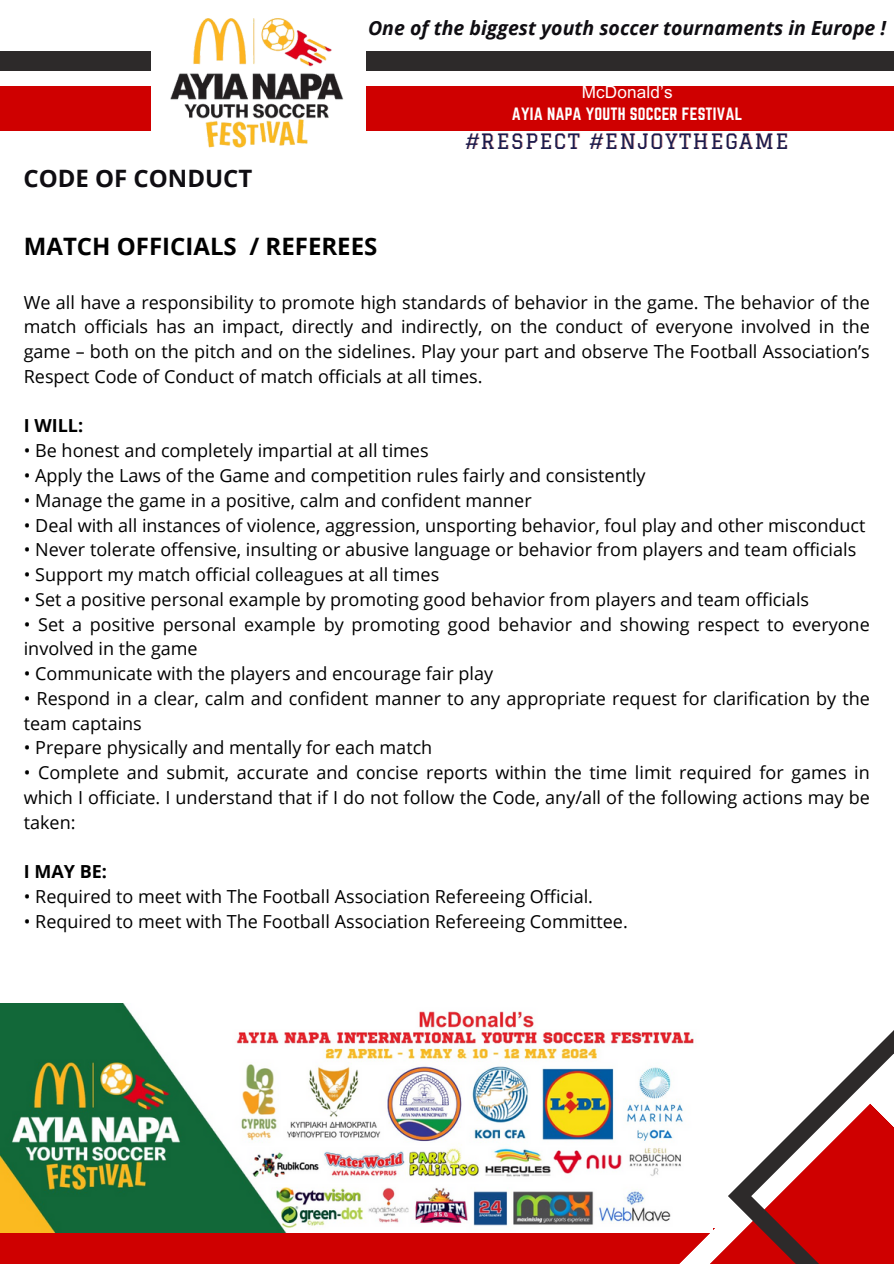
<style>
.page{position:relative;width:894px;height:1264px;background:#fff}
.page>*{position:absolute;margin:0;border:0;box-sizing:border-box;transform-origin:0 0}
.t1{font:700 24px "Open Sans";color:#000}
.t2{font:700 24px "Open Sans";color:#0f0d12}
.t3{font:20.7px "Graduate";letter-spacing:.07em;color:#191c4e}
.t4{font:italic 700 19.5px "Open Sans";color:#0f0d12}
.t5{font:18px/24.8px "Open Sans";color:#000;text-align:justify}
.t6{font:700 18px "Open Sans";color:#000}
.t7{font:17.1px "Arial MT Pro";letter-spacing:.01em;color:#fff}
.t8{font:15.6px "Norwester";letter-spacing:.01em;color:#fff}
</style>
<div class="page">
<div style="left:0;top:1227px;width:741px;height:36px;background:#cf0000"></div>
<svg style="left:650px;top:1031px;width:243px;height:232px"></svg>
<div style="left:366px;top:51px;width:527px;height:20px;background:#2d2a2a"></div>
<div style="left:0;top:51px;width:151px;height:20px;background:#2d2a2a"></div>
<div style="left:366px;top:86px;width:527px;height:44px;background:#cf0000"></div>
<div style="left:0;top:86px;width:151px;height:44px;background:#cf0000"></div>
<img style="left:170px;top:18px;width:174px;height:130px">
<img style="left:0;top:1003px;width:712px;height:229px">
<h4 class="t4" style="left:368px;top:14px;width:519px">One of the biggest youth soccer tournaments in Europe !</h4>
<h4 class="t7" style="left:581px;top:85px;width:92px">McDonald’s</h4>
<h4 class="t8" style="left:511px;top:105px;width:232px">AYIA NAPA YOUTH SOCCER FESTIVAL</h4>
<p class="t2" style="left:23px;top:161px;width:230px">CODE OF CONDUCT</p>
<h1 class="t3" style="left:465px;top:129px;width:324px">#RESPECT #ENJOYTHEGAME</h1>
<h3 class="t1" style="left:24px;top:229px;width:355px">MATCH OFFICIALS / REFEREES</h3>
<p class="t5" style="left:24px;top:289px;width:847px">We all have a responsibility to promote high standards of behavior in the game. The behavior of the match officials has an impact, directly and indirectly, on the conduct of everyone involved in the game – both on the pitch and on the sidelines. Play your part and observe The Football Association’s Respect Code of Conduct of match officials at all times.</p>
<p class="t6" style="left:24px;top:413px;width:61px">I WILL:</p>
<p class="t5" style="left:24px;top:438px;width:406px">• Be honest and completely impartial at all times</p>
<p class="t5" style="left:24px;top:462px;width:623px">• Apply the Laws of the Game and competition rules fairly and consistently</p>
<p class="t5" style="left:24px;top:487px;width:509px">• Manage the game in a positive, calm and confident manner</p>
<p class="t5" style="left:24px;top:512px;width:843px">• Deal with all instances of violence, aggression, unsporting behavior, foul play and other misconduct</p>
<p class="t5" style="left:24px;top:537px;width:833px">• Never tolerate offensive, insulting or abusive language or behavior from players and team officials</p>
<p class="t5" style="left:24px;top:561px;width:417px">• Support my match official colleagues at all times</p>
<p class="t5" style="left:24px;top:586px;width:786px">• Set a positive personal example by promoting good behavior from players and team officials</p>
<p class="t5" style="left:24px;top:611px;width:847px">• Set a positive personal example by promoting good behavior and showing respect to everyone involved in the game</p>
<p class="t5" style="left:24px;top:660px;width:470px">• Communicate with the players and encourage fair play</p>
<p class="t5" style="left:24px;top:685px;width:847px">• Respond in a clear, calm and confident manner to any appropriate request for clarification by the team captains</p>
<p class="t5" style="left:24px;top:735px;width:410px">• Prepare physically and mentally for each match</p>
<p class="t5" style="left:24px;top:759px;width:847px">• Complete and submit, accurate and concise reports within the time limit required for games in which I officiate. I understand that if I do not follow the Code, any/all of the following actions may be taken:</p>
<h2 class="t6" style="left:24px;top:859px;width:85px">I MAY BE:</h2>
<h2 class="t5" style="left:24px;top:883px;width:570px">• Required to meet with The Football Association Refereeing Official.</h2>
<h2 class="t5" style="left:24px;top:908px;width:605px">• Required to meet with The Football Association Refereeing Committee.</h2>
</div>
